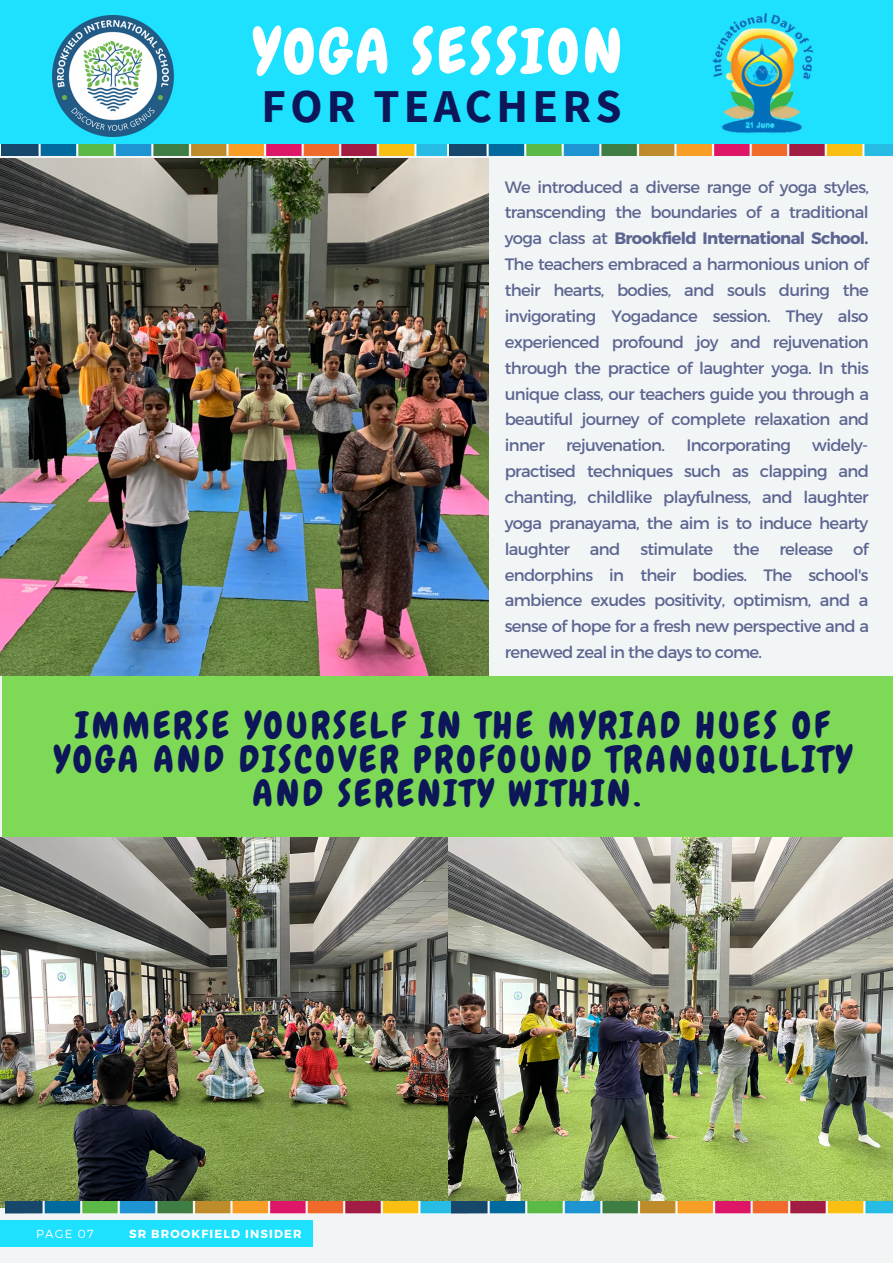
<style>
.page{position:relative;width:893px;height:1264px;background:#fff}
.page>*{position:absolute;margin:0;border:0;box-sizing:border-box;transform-origin:0 0}
.t1{font:61.95px "Chewy";letter-spacing:.06em;color:#fff}
.t2{font:700 46.95px "Source Sans Pro";letter-spacing:.09em;color:#0c1659}
.t3{font:36.75px/33.8px "Chewy";letter-spacing:.09em;color:#0c1659;text-align:center}
.t4{font:16.5px/25.8px "Montserrat";letter-spacing:-.04em;color:#0c1659;text-align:justify}
.t5{font:700 11.7px "Montserrat";letter-spacing:.1em;color:#fff}
.t6{font:300 11.7px "Montserrat";letter-spacing:.1em;color:#fff}
.s1{font-weight:700}
</style>
<div class="page">
<div style="left:0;top:0;width:892px;height:1262px;background:#f1f5f6"></div>
<img style="left:0;top:158px;width:488px;height:517px">
<div style="left:0;top:0;width:892px;height:144px;background:#1de1ff"></div>
<div style="left:2px;top:676px;width:890px;height:162px;background:#7ed957"></div>
<img style="left:1px;top:144px;width:445px;height:12px">
<img style="left:449px;top:144px;width:443px;height:12px">
<img style="left:53px;top:16px;width:120px;height:120px">
<div style="left:0;top:1220px;width:313px;height:27px;background:#1de1ff"></div>
<img style="left:706px;top:13px;width:114px;height:135px">
<img style="left:448px;top:837px;width:444px;height:364px">
<img style="left:0;top:837px;width:448px;height:370px">
<img style="left:6px;top:1201px;width:886px;height:12px">
<p class="t1" style="left:252px;top:12px;width:371px">YOGA SESSION</p>
<p class="t2" style="left:261px;top:76px;width:361px">FOR TEACHERS</p>
<p class="t4" style="left:504px;top:173px;width:366px">We introduced a diverse range of yoga styles, transcending the boundaries of a traditional yoga class at <span class="s1">Brookfield International School.<br></span>The teachers embraced a harmonious union of their hearts, bodies, and souls during the invigorating Yogadance session. They also experienced profound joy and rejuvenation through the practice of laughter yoga. In this unique class, our teachers guide you through a beautiful journey of complete relaxation and inner</p>
<p class="t4" style="left:504px;top:431px;width:366px;text-indent:307px">widely&shy;practised techniques such as clapping and chanting, childlike playfulness, and laughter yoga pranayama, the aim is to induce hearty laughter and stimulate the release of endorphins in their bodies. The school's ambience exudes positivity, optimism, and a sense of hope for a fresh new perspective and a renewed zeal in the days to come.</p>
<p class="t4" style="left:566px;top:431px;width:100px">rejuvenation.</p>
<p class="t4" style="left:686px;top:431px;width:106px">Incorporating</p>
<p class="t3" style="left:54px;top:709px;width:799px">IMMERSE YOURSELF IN THE MYRIAD HUES OF<br>YOGA AND DISCOVER PROFOUND TRANQUILLITY<br>AND SERENITY WITHIN.</p>
<p class="t6" style="left:36px;top:1225px;width:59px">PAGE 07</p>
<p class="t5" style="left:129px;top:1225px;width:174px">SR BROOKFIELD INSIDER</p>
</div>
